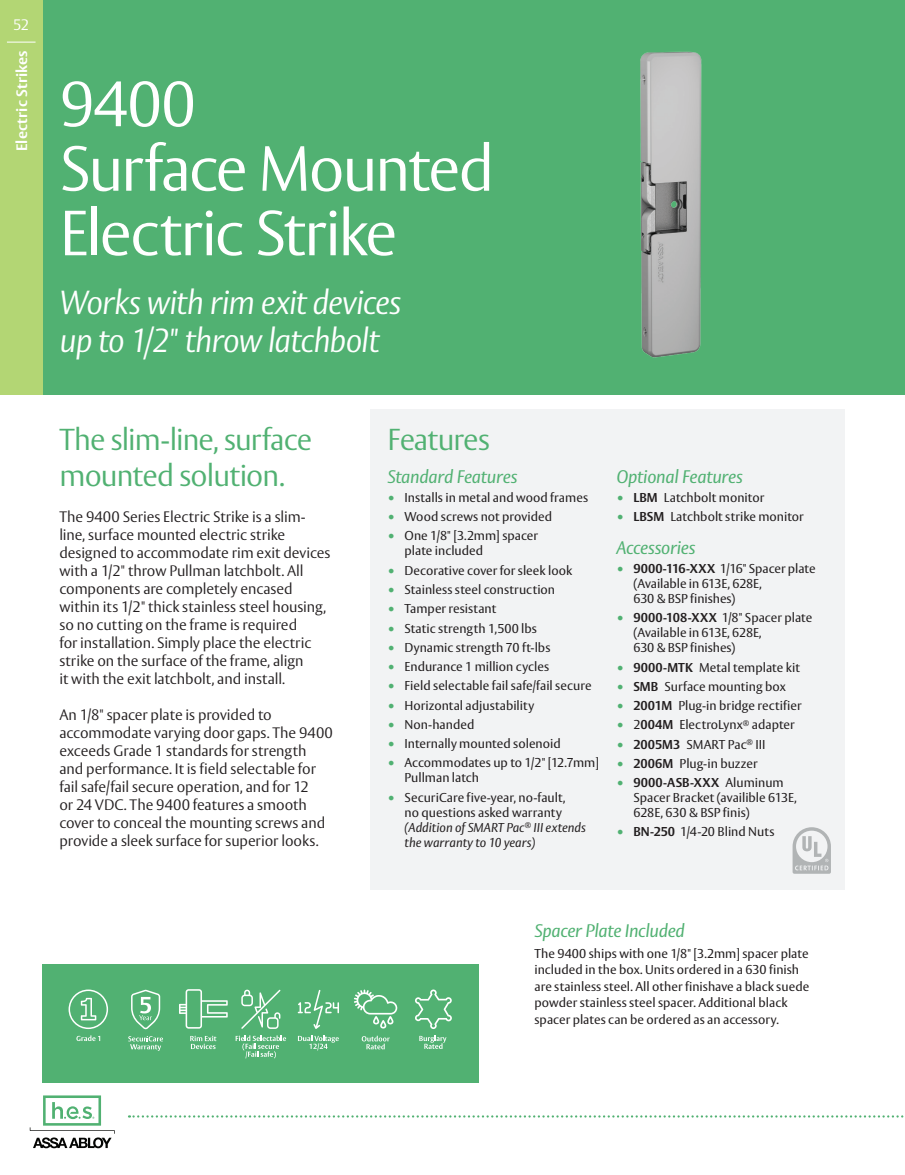
<style>
.page{position:relative;width:905px;height:1175px;background:#fff}
.page>*{position:absolute;margin:0;border:0;box-sizing:border-box;transform-origin:0 0}
.Header_Headline{font:300 63px/64.5px "ASSA Vesta";letter-spacing:-.035em;color:#fff}
.Header_Descriptive{font:italic 300 33px/37.5px "ASSA Vesta";letter-spacing:-.03em;color:#fff}
.Section_Headline{font:300 30px/36px "ASSA Vesta";letter-spacing:-.03em;color:#51b172}
.Spec_Features_Header{font:italic 18px "ASSA Vesta";letter-spacing:-.015em;color:#51b172}
.Section_BodyCopy{font:300 15px/18px "ASSA Vesta";letter-spacing:-.005em;color:#231f20}
.t1{font:700 15px "ASSA Vesta";letter-spacing:.015em;color:#fff}
.t2{font:300 15px "ASSA Vesta";color:#fff}
.Specials_Body_Copy{font:12.75px/15px "ASSA Vesta";color:#231f20}
.s1{font-size:15px;color:#51b172}
.s2{font-style:italic}
.s3{font-weight:700}
</style>
<div class="page">
<div style="left:41px;top:0;width:863px;height:394px;background:#51b172"></div>
<svg style="left:129px;top:1115px;width:775px;height:2px"></svg>
<svg style="left:30px;top:1095px;width:85px;height:53px"></svg>
<div style="left:0;top:0;width:43px;height:394px;background:#b3d674"></div>
<svg style="left:7px;top:42px;width:29px;height:1px"></svg>
<div style="left:370px;top:410px;width:475px;height:480px;background:#f2f3f4"></div>
<div style="left:43px;top:964px;width:436px;height:118px;background:#51b172"></div>
<svg style="left:76px;top:1035px;width:24px;height:6px"></svg>
<svg style="left:69px;top:989px;width:39px;height:40px"></svg>
<svg style="left:128px;top:1036px;width:35px;height:15px"></svg>
<svg style="left:131px;top:989px;width:29px;height:40px"></svg>
<svg style="left:190px;top:1035px;width:26px;height:14px"></svg>
<svg style="left:179px;top:989px;width:49px;height:39px"></svg>
<svg style="left:241px;top:989px;width:39px;height:39px"></svg>
<svg style="left:236px;top:1035px;width:50px;height:23px"></svg>
<svg style="left:298px;top:1035px;width:41px;height:15px"></svg>
<svg style="left:298px;top:989px;width:41px;height:40px"></svg>
<svg style="left:354px;top:989px;width:43px;height:39px"></svg>
<svg style="left:362px;top:1035px;width:28px;height:14px"></svg>
<svg style="left:415px;top:989px;width:37px;height:40px"></svg>
<svg style="left:419px;top:1035px;width:27px;height:14px"></svg>
<img style="left:640px;top:51px;width:62px;height:307px">
<svg style="left:792px;top:827px;width:39px;height:46px"></svg>
<p class="t2" style="left:13px;top:16px;width:18px">52</p>
<p class="t1" style="left:13px;top:151px;width:102px;rotate:-90deg">Electric Strikes</p>
<p class="Header_Headline" style="left:60px;top:75px;width:436px">9400<br>Surface Mounted<br>Electric Strike</p>
<p class="Header_Descriptive" style="left:60px;top:285px;width:343px">Works with rim exit devices up to 1/2" throw latchbolt</p>
<p class="Section_Headline" style="left:59px;top:423px;width:254px">The slim-line, surface mounted solution.</p>
<p class="Section_BodyCopy" style="left:59px;top:508px;width:272px">The 9400 Series Electric Strike is a slim&shy;line, surface mounted electric strike designed to accommodate rim exit devices with a 1/2" throw Pullman latchbolt. All components are completely encased within its 1/2" thick stainless steel housing, so no cutting on the frame is required<br>for installation. Simply place the electric strike on the surface of the frame, align<br>it with the exit latchbolt, and install.</p>
<p class="Section_BodyCopy" style="left:59px;top:706px;width:275px">An 1/8" spacer plate is provided to accommodate varying door gaps. The 9400 exceeds Grade 1 standards for strength and performance. It is field selectable for fail safe/fail secure operation, and for 12<br>or 24 VDC. The 9400 features a smooth cover to conceal the mounting screws and provide a sleek surface for superior looks.</p>
<p class="Section_Headline" style="left:387px;top:423px;width:104px">Features</p>
<p class="Spec_Features_Header" style="left:387px;top:465px;width:131px">Standard Features</p>
<p class="Specials_Body_Copy" style="left:387px;top:490px;width:202px"><span class="s1">•</span> Installs in metal and wood frames</p>
<p class="Specials_Body_Copy" style="left:387px;top:510px;width:166px"><span class="s1">•</span> Wood screws not provided</p>
<p class="Specials_Body_Copy" style="left:404px;top:529px;width:135px;text-indent:-17px"><span class="s1">•</span> One 1/8" [3.2mm] spacer plate included</p>
<p class="Specials_Body_Copy" style="left:387px;top:563px;width:186px"><span class="s1">•</span> Decorative cover for sleek look</p>
<p class="Specials_Body_Copy" style="left:387px;top:582px;width:169px"><span class="s1">•</span> Stainless steel construction</p>
<p class="Specials_Body_Copy" style="left:387px;top:602px;width:110px"><span class="s1">•</span> Tamper resistant</p>
<p class="Specials_Body_Copy" style="left:387px;top:621px;width:151px"><span class="s1">•</span> Static strength 1,500 lbs</p>
<p class="Specials_Body_Copy" style="left:387px;top:640px;width:164px"><span class="s1">•</span> Dynamic strength 70 ft-lbs</p>
<p class="Specials_Body_Copy" style="left:387px;top:659px;width:163px"><span class="s1">•</span> Endurance 1 million cycles</p>
<p class="Specials_Body_Copy" style="left:387px;top:679px;width:205px"><span class="s1">•</span> Field selectable fail safe/fail secure</p>
<p class="Specials_Body_Copy" style="left:387px;top:698px;width:148px"><span class="s1">•</span> Horizontal adjustability</p>
<p class="Specials_Body_Copy" style="left:387px;top:717px;width:88px"><span class="s1">•</span> Non-handed</p>
<p class="Specials_Body_Copy" style="left:387px;top:736px;width:175px"><span class="s1">•</span> Internally mounted solenoid</p>
<p class="Specials_Body_Copy" style="left:404px;top:756px;width:196px;text-indent:-17px"><span class="s1">•</span> Accommodates up to 1/2" [12.7mm]<br>Pullman latch</p>
<p class="Specials_Body_Copy" style="left:404px;top:790px;width:183px;text-indent:-17px"><span class="s1">•</span> SecuriCare five-year, no-fault,<br>no questions asked warranty <span class="s2">(Addition of SMART Pac</span><sup>®</sup> <span class="s2">III extends the warranty to 10 years)</span></p>
<p class="Spec_Features_Header" style="left:616px;top:465px;width:128px">Optional Features</p>
<p class="Specials_Body_Copy" style="left:616px;top:490px;width:149px"><span class="s1">•</span> <span class="s3">LBM</span> Latchbolt monitor</p>
<p class="Specials_Body_Copy" style="left:616px;top:510px;width:189px"><span class="s1">•</span> <span class="s3">LBSM</span> Latchbolt strike monitor</p>
<p class="Spec_Features_Header" style="left:616px;top:536px;width:81px">Accessories</p>
<p class="Specials_Body_Copy" style="left:633px;top:561px;width:184px;text-indent:-17px"><span class="s1">•</span> <span class="s3">9000-116-XXX</span> 1/16" Spacer plate (Available in 613E, 628E,<br>630 &amp; BSP finishes)</p>
<p class="Specials_Body_Copy" style="left:633px;top:611px;width:180px;text-indent:-17px"><span class="s1">•</span> <span class="s3">9000-108-XXX</span> 1/8" Spacer plate (Available in 613E, 628E,<br>630 &amp; BSP finishes)</p>
<p class="Specials_Body_Copy" style="left:616px;top:660px;width:185px"><span class="s1">•</span> <span class="s3">9000-MTK</span> Metal template kit</p>
<p class="Specials_Body_Copy" style="left:616px;top:679px;width:171px"><span class="s1">•</span> <span class="s3">SMB</span> Surface mounting box</p>
<p class="Specials_Body_Copy" style="left:616px;top:698px;width:187px"><span class="s1">•</span> <span class="s3">2001M</span> Plug-in bridge rectifier</p>
<p class="Specials_Body_Copy" style="left:616px;top:718px;width:180px"><span class="s1">•</span> 2<span class="s3">004M</span> ElectroLynx<sup>®</sup> adapter</p>
<p class="Specials_Body_Copy" style="left:616px;top:737px;width:151px"><span class="s1">•</span> <span class="s3">2005M3</span> SMART Pac<sup>®</sup> III</p>
<p class="Specials_Body_Copy" style="left:616px;top:756px;width:143px"><span class="s1">•</span> <span class="s3">2006M</span> Plug-in buzzer</p>
<p class="Specials_Body_Copy" style="left:633px;top:775px;width:165px;text-indent:-17px"><span class="s1">•</span> <span class="s3">9000-ASB-XXX</span> Aluminum<br>Spacer Bracket (availible 613E,<br>628E, 630 &amp; BSP finis)</p>
<p class="Specials_Body_Copy" style="left:616px;top:825px;width:160px"><span class="s1">•</span> <span class="s3">BN-250</span> 1/4-20 Blind Nuts</p>
<p class="Spec_Features_Header" style="left:534px;top:919px;width:152px">Spacer Plate Included</p>
<p class="Specials_Body_Copy" style="left:534px;top:945px;width:276px;line-height:16.5px">The 9400 ships with one 1/8" [3.2mm] spacer plate included in the box. Units ordered in a 630 finish are stainless steel. All other finishave a black suede powder stainless steel spacer. Additional black spacer plates can be ordered as an accessory.</p>
</div>
